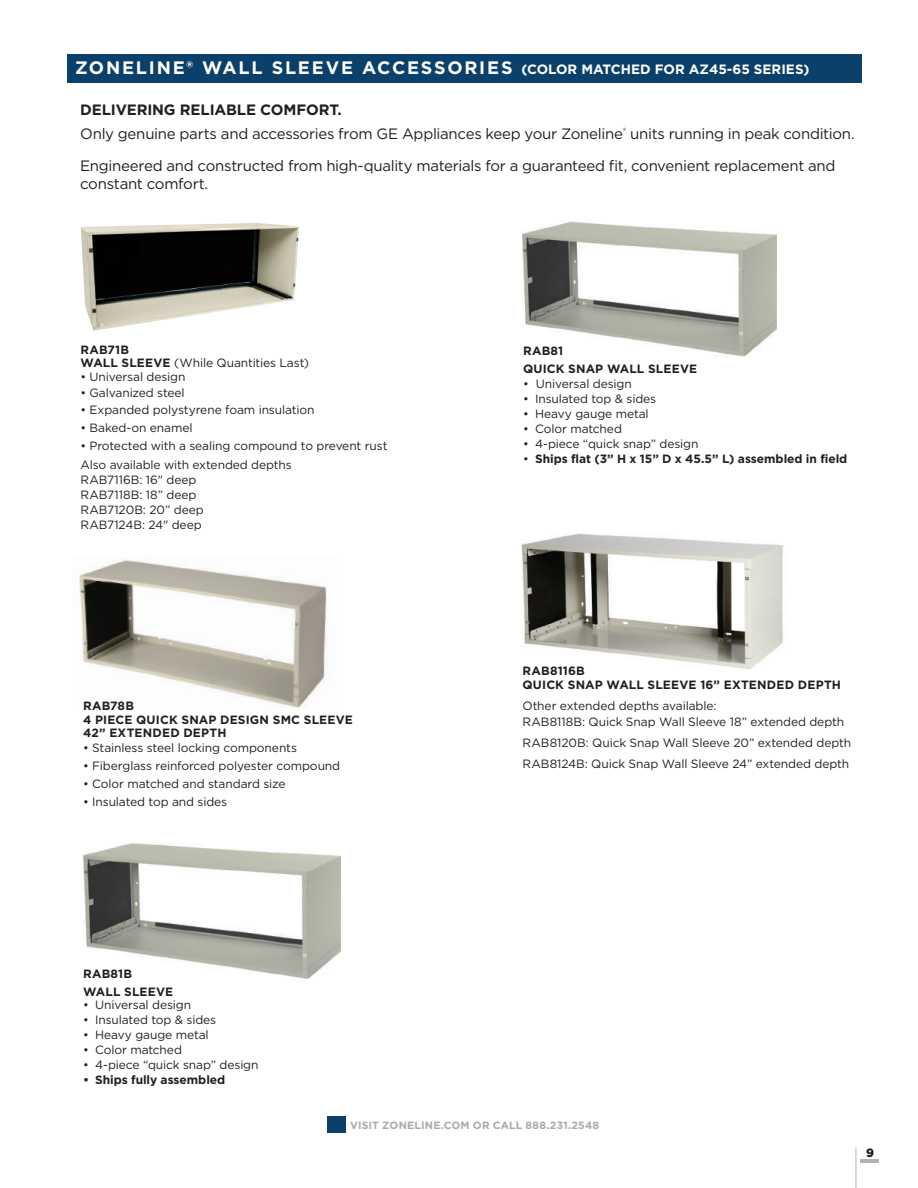
<style>
.page{position:relative;width:918px;height:1188px;background:#fff}
.page>*{position:absolute;margin:0;border:0;box-sizing:border-box;transform-origin:0 0}
.t1{font:700 18px "Gotham";letter-spacing:.1em;color:#fff}
.t2{font:15px/24px "Gotham";letter-spacing:-.02em;color:#231f20}
.t3{font:12px/15px "Gotham";letter-spacing:-.01em;color:#231f20}
.t4{font:700 12px/13.5px "Gotham";letter-spacing:.005em;color:#231f20}
.t5{font:900 12px "Gotham";color:#231f20}
.t6{font:700 10.5px "Gotham";letter-spacing:.015em;color:#a8a9ad}
.s1{font-size:13.5px}
.s2{font-weight:700}
.s3{font-weight:400}
</style>
<div class="page">
<img style="left:521px;top:533px;width:262px;height:137px">
<img style="left:81px;top:223px;width:218px;height:108px">
<img style="left:79px;top:559px;width:249px;height:149px">
<img style="left:522px;top:221px;width:255px;height:136px">
<img style="left:83px;top:843px;width:258px;height:136px">
<hr style="left:856px;top:1148px;width:1px;height:40px;background:#b2b3b7">
<hr style="left:861px;top:1159px;width:18px;height:4px;background:#b2b3b7">
<div style="left:68px;top:54px;width:794px;height:28px;background:#0b406a"></div>
<div style="left:327px;top:1117px;width:18px;height:16px;background:#0b406a"></div>
<h1 class="t1" style="left:75px;top:55px;width:736px">ZONELINE® WALL SLEEVE ACCESSORIES <span class="s1">(COLOR MATCHED FOR AZ45-65 SERIES)</span></h1>
<p class="t2" style="left:80px;top:98px;width:776px"><span class="s2">DELIVERING RELIABLE COMFORT.<br></span>Only genuine parts and accessories from GE Appliances keep your Zoneline<sup>®</sup> units running in peak condition.</p>
<p class="t2" style="left:80px;top:156px;width:757px;line-height:18px">Engineered and constructed from high-quality materials for a guaranteed fit, convenient replacement and constant comfort.</p>
<p class="t3" style="left:80px;top:342px;width:230px;line-height:13.5px"><span class="s2">RAB71B<br>WALL SLEEVE</span> (While Quantities Last)</p>
<p class="t3" style="left:80px;top:369px;width:107px">• Universal design</p>
<p class="t3" style="left:80px;top:385px;width:106px">• Galvanized steel</p>
<p class="t3" style="left:80px;top:402px;width:235px">• Expanded polystyrene foam insulation</p>
<p class="t3" style="left:80px;top:420px;width:114px">• Baked-on enamel</p>
<p class="t3" style="left:80px;top:435px;width:309px;line-height:19.5px">• Protected with a sealing compound to prevent rust<br>Also available with extended depths</p>
<p class="t3" style="left:80px;top:472px;width:125px">RAB7116B: 16" deep<br>RAB7118B: 18” deep<br>RAB7120B: 20” deep<br>RAB7124B: 24" deep</p>
<p class="t4" style="left:83px;top:699px;width:271px">RAB78B<br>4 PIECE QUICK SNAP DESIGN SMC SLEEVE<br>42” EXTENDED DEPTH</p>
<p class="t3" style="left:83px;top:740px;width:215px">• Stainless steel locking components</p>
<p class="t3" style="left:83px;top:758px;width:259px">• Fiberglass reinforced polyester compound</p>
<p class="t3" style="left:83px;top:776px;width:204px">• Color matched and standard size</p>
<p class="t3" style="left:83px;top:794px;width:146px">• Insulated top and sides</p>
<p class="t4" style="left:523px;top:342px;width:176px;line-height:18px">RAB81<br>QUICK SNAP WALL SLEEVE</p>
<p class="t3" style="left:523px;top:376px;width:110px">• Universal design</p>
<p class="t3" style="left:523px;top:391px;width:135px">• Insulated top &amp; sides</p>
<p class="t3" style="left:523px;top:406px;width:127px">• Heavy gauge metal</p>
<p class="t3" style="left:523px;top:421px;width:100px">• Color matched</p>
<p class="t3" style="left:523px;top:436px;width:177px">• 4-piece “quick snap” design</p>
<p class="t4" style="left:523px;top:452px;width:326px"><span class="s3">•</span> Ships flat (3” H x 15” D x 45.5” L) assembled in field</p>
<p class="t4" style="left:523px;top:664px;width:320px">RAB8116B<br>QUICK SNAP WALL SLEEVE 16” EXTENDED DEPTH</p>
<p class="t3" style="left:523px;top:697px;width:323px;line-height:16.5px">Other extended depths available:<br>RAB8118B: Quick Snap Wall Sleeve 18” extended depth</p>
<p class="t3" style="left:523px;top:732px;width:330px;line-height:21px">RAB8120B: Quick Snap Wall Sleeve 20” extended depth<br>RAB8124B: Quick Snap Wall Sleeve 24” extended depth</p>
<p class="t4" style="left:83px;top:964px;width:92px;line-height:18px">RAB81B<br>WALL SLEEVE</p>
<p class="t3" style="left:83px;top:997px;width:109px">• Universal design</p>
<p class="t3" style="left:83px;top:1012px;width:135px">• Insulated top &amp; sides</p>
<p class="t3" style="left:83px;top:1027px;width:127px">• Heavy gauge metal</p>
<p class="t3" style="left:83px;top:1042px;width:100px">• Color matched</p>
<p class="t3" style="left:83px;top:1057px;width:177px">• 4-piece “quick snap” design</p>
<p class="t4" style="left:83px;top:1073px;width:144px">• Ships fully assembled</p>
<p class="t6" style="left:350px;top:1118px;width:251px">VISIT ZONELINE.COM OR CALL 888.231.2548</p>
<p class="t5" style="left:866px;top:1144px;width:9px">9</p>
</div>
